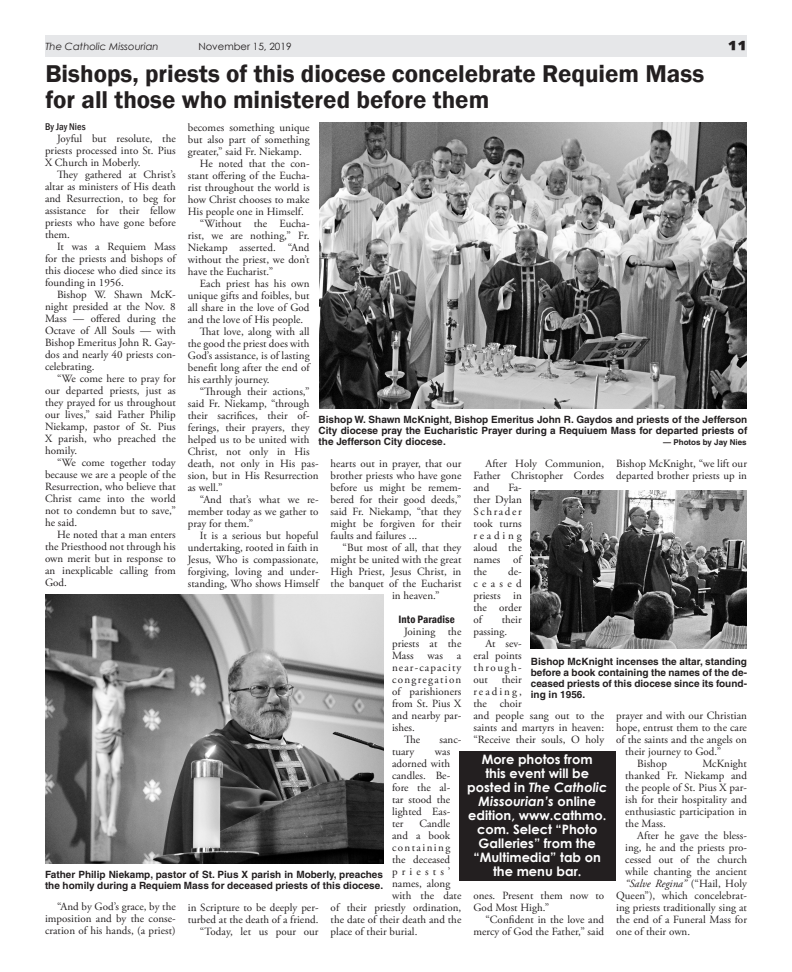
<style>
.page{position:relative;width:792px;height:972px;background:#fff}
.page>*{position:absolute;margin:0;border:0;box-sizing:border-box;transform-origin:0 0}
.Headline{font:600 25px "Franklin Gothic";color:#231f20}
.pull_quotes{font:700 13px/14px "Century Gothic";color:#fff;text-align:center}
.t1{font:13px "Facile Black SSK Bold";color:#231f20}
.Body_Text{font:11px/12px "Adobe Garamond Pro";letter-spacing:.005em;color:#231f20;text-align:justify}
.Body_Text-2{font:italic 11px "Adobe Garamond Pro";letter-spacing:.005em;color:#231f20}
.Subhead{font:600 condensed 11px "Franklin Gothic";letter-spacing:.005em;color:#231f20}
.Body_Text-3{font:11px "Adobe Garamond Pro";letter-spacing:.13em;color:#231f20}
.Body_Text-4{font:11px "Adobe Garamond Pro";letter-spacing:.38em;color:#231f20}
.Cutline{font:700 10px/11px "Helvetica";color:#231f20;text-align:justify}
.t2{font:italic 10px "Century Gothic";color:#231f20}
.t3{font:10px "Century Gothic";color:#231f20}
.Byline{font:500 condensed 10px "Franklin Gothic";letter-spacing:.005em;color:#231f20}
.Cutline-2{font:700 8px "Helvetica";color:#231f20}
.s1{font-style:italic}
.s2{font-style:normal}
</style>
<div class="page">
<div style="left:45px;top:35px;width:702px;height:22px;background:#e6e7e9"></div>
<div style="left:459px;top:751px;width:157px;height:130px;background:#231f20"></div>
<img style="left:319px;top:123px;width:428px;height:285px">
<img style="left:45px;top:594px;width:338px;height:269px">
<img style="left:531px;top:490px;width:216px;height:159px">
<p class="t2" style="left:45px;top:39px;width:115px">The Catholic Missourian</p>
<p class="t3" style="left:198px;top:39px;width:95px">November 15, 2019</p>
<p class="t1" style="left:727px;top:37px;width:21px">11</p>
<p class="Headline" style="left:45px;top:58px;width:660px">Bishops, priests of this diocese concelebrate Requiem Mass</p>
<p class="Headline" style="left:45px;top:84px;width:445px">for all those who ministered before them</p>
<p class="Body_Text" style="left:188px;top:122px;width:123px">becomes something unique but also part of something greater,” said Fr. Niekamp.</p>
<p class="Body_Text" style="left:188px;top:158px;width:123px;text-indent:12px">He noted that the con&shy;stant offering of the Eucha&shy;rist throughout the world is how Christ chooses to make His people one in Himself.</p>
<p class="Body_Text" style="left:188px;top:218px;width:123px;text-indent:12px">“Without the Eucha&shy;rist, we are nothing,” Fr.<br>Niekamp asserted. “And without the priest, we don’t have the Eucharist.”</p>
<p class="Body_Text" style="left:188px;top:278px;width:123px;text-indent:12px">Each priest has his own unique gifts and foibles, but all share in the love of God and the love of His people.</p>
<p class="Body_Text" style="left:188px;top:326px;width:123px;text-indent:12px">That love, along with all the good the priest does with God’s assistance, is of lasting benefit long after the end of his earthly journey.</p>
<p class="Body_Text" style="left:188px;top:386px;width:132px;text-align:left;text-indent:12px">“Through their actions,” said Fr. Niekamp, “through their sacrifices, their of&shy;ferings, their prayers, they helped us to be united with<br>Christ, not only in His death, not only in His pas&shy;sion, but in His Resurrection as well.”</p>
<p class="Body_Text" style="left:188px;top:494px;width:132px;text-indent:12px">“And that’s what we re&shy;member today as we gather to pray for them.”</p>
<p class="Body_Text" style="left:188px;top:530px;width:132px;text-indent:12px">It is a serious but hopeful undertaking, rooted in faith in Jesus, Who is compassionate, forgiving, loving and under&shy;standing, Who shows Himself</p>
<p class="Byline" style="left:45px;top:120px;width:42px">By Jay Nies</p>
<p class="Body_Text" style="left:45px;top:133px;width:132px;text-indent:12px">Joyful but resolute, the priests processed into St. Pius X Church in Moberly.</p>
<p class="Body_Text" style="left:45px;top:169px;width:132px;text-indent:12px">They gathered at Christ’s altar as ministers of His death and Resurrection, to beg for assistance for their fellow priests who have gone before them.</p>
<p class="Body_Text" style="left:45px;top:241px;width:132px;text-indent:12px">It was a Requiem Mass for the priests and bishops of this diocese who died since its founding in 1956.</p>
<p class="Body_Text" style="left:45px;top:289px;width:132px;text-indent:12px">Bishop W. Shawn McK&shy;night presided at the Nov. 8<br>Mass — offered during the Octave of All Souls — with Bishop Emeritus John R. Gay&shy;dos and nearly 40 priests con&shy;celebrating.</p>
<p class="Body_Text" style="left:45px;top:373px;width:132px;text-indent:12px">“We come here to pray for our departed priests, just as they prayed for us throughout our lives,” said Father Philip Niekamp, pastor of St. Pius X parish, who preached the homily.</p>
<p class="Body_Text" style="left:45px;top:457px;width:132px;text-indent:12px">“We come together today because we are a people of the Resurrection, who believe that Christ came into the world not to condemn but to save,” he said.</p>
<p class="Body_Text" style="left:45px;top:529px;width:132px;text-indent:12px">He noted that a man enters the Priesthood not through his own merit but in response to an inexplicable calling from God.</p>
<p class="Cutline" style="left:319px;top:413px;width:430px">Bishop W. Shawn McKnight, Bishop Emeritus John R. Gaydos and priests of the Jefferson City diocese pray the Eucharistic Prayer during a Requiuem Mass for departed priests of the Jefferson City diocese.</p>
<p class="Cutline-2" style="left:663px;top:437px;width:85px">— Photos by Jay Nies</p>
<p class="Body_Text" style="left:331px;top:458px;width:132px">hearts out in prayer, that our brother priests who have gone before us might be remem&shy;bered for their good deeds,” said Fr. Niekamp, “that they might be forgiven for their faults and failures ...</p>
<p class="Body_Text" style="left:343px;top:542px;width:120px">“But most of all, that they</p>
<p class="Body_Text" style="left:331px;top:554px;width:132px">might be united with the great</p>
<p class="Body_Text" style="left:331px;top:566px;width:132px">High Priest, Jesus Christ, in</p>
<p class="Body_Text" style="left:331px;top:578px;width:132px">the banquet of the Eucharist</p>
<p class="Body_Text" style="left:392px;top:590px;width:49px">in heaven.”</p>
<p class="Subhead" style="left:399px;top:612px;width:58px">Into Paradise</p>
<p class="Body_Text" style="left:392px;top:626px;width:71px;text-indent:12px">Joining the priests at the Mass</p>
<p class="Body_Text" style="left:473px;top:458px;width:132px;text-indent:12px">After Holy Communion, Father Christopher Cordes and</p>
<p class="Body_Text" style="left:616px;top:458px;width:132px">Bishop McKnight, “we lift our departed brother priests up in</p>
<p class="Body_Text" style="left:473px;top:482px;width:50px;text-indent:35px">Fa&shy;ther Dylan Schrader took turns reading aloud the names of the</p>
<p class="Body_Text" style="left:473px;top:566px;width:50px;text-indent:35px">de&shy;ceased priests in the order of</p>
<p class="Body_Text" style="left:473px;top:614px;width:50px;text-indent:28px">their passing.</p>
<p class="Body_Text" style="left:473px;top:638px;width:50px;text-indent:12px">At sev&shy;eral points through&shy;out</p>
<p class="Body_Text" style="left:392px;top:650px;width:71px;text-indent:65px">a near-capacity congregation of parishioners from St. Pius X and nearby par&shy;ishes.</p>
<p class="Body_Text" style="left:404px;top:734px;width:18px">The</p>
<p class="Body_Text" style="left:439px;top:734px;width:23px">sanc-</p>
<p class="Body_Text" style="left:392px;top:746px;width:24px">tuary</p>
<p class="Body_Text" style="left:428px;top:650px;width:17px">was</p>
<p class="Cutline" style="left:531px;top:656px;width:218px">Bishop McKnight incenses the altar, standing before a book containing the names of the de&shy;ceased priests of this diocese since its found&shy;ing in 1956.</p>
<p class="Body_Text" style="left:473px;top:674px;width:132px;text-align:left;text-indent:28px">their<br>reading,<br>the choir<br>and people sang out to the saints and martyrs in heaven: “Receive their souls, O holy</p>
<p class="Body_Text" style="left:616px;top:710px;width:132px">prayer and with our Christian</p>
<p class="Body_Text" style="left:616px;top:722px;width:132px">hope, entrust them to the care</p>
<p class="Body_Text" style="left:616px;top:734px;width:132px">of the saints and the angels on</p>
<p class="Body_Text" style="left:625px;top:746px;width:97px">their journey to God.”</p>
<p class="Body_Text" style="left:637px;top:758px;width:31px">Bishop</p>
<p class="Body_Text" style="left:392px;top:746px;width:60px;text-indent:43px">was adorned with candles. Be&shy;fore the al&shy;tar stood the lighted Eas&shy;ter</p>
<p class="pull_quotes" style="left:467px;top:752px;width:142px">More photos from<br>this event will be posted in <span class="s1">The Catholic<br>Missourian’s</span> online edition, www.cathmo. com. Select “Photo<br>Galleries” from the “Multimedia” tab on the menu bar.</p>
<p class="Body_Text" style="left:625px;top:758px;width:123px;text-indent:77px">McKnight thanked Fr. Niekamp and the people of St. Pius X par&shy;ish for their hospitality and enthusiastic participation in the Mass.</p>
<p class="Body_Text" style="left:637px;top:830px;width:111px">After he gave the bless-</p>
<p class="Body_Text" style="left:625px;top:842px;width:123px">ing, he and the priests pro-</p>
<p class="Body_Text" style="left:625px;top:854px;width:123px">cessed out of the church</p>
<p class="Body_Text" style="left:625px;top:866px;width:123px">while chanting the ancient</p>
<p class="Body_Text-2" style="left:625px;top:877px;width:123px">“Salve Regina” <span class="s2">(“Hail, Holy</span></p>
<p class="Body_Text" style="left:616px;top:890px;width:132px">Queen”), which concelebrat-</p>
<p class="Body_Text" style="left:616px;top:902px;width:132px">ing priests traditionally sing at</p>
<p class="Body_Text" style="left:616px;top:914px;width:132px">the end of a Funeral Mass for</p>
<p class="Body_Text" style="left:616px;top:926px;width:76px">one of their own.</p>
<p class="Body_Text" style="left:419px;top:818px;width:32px">Candle</p>
<p class="Body_Text" style="left:392px;top:830px;width:60px">and a book</p>
<p class="Body_Text-3" style="left:392px;top:841px;width:60px">containing</p>
<p class="Body_Text" style="left:392px;top:854px;width:60px">the deceased</p>
<p class="Body_Text-4" style="left:392px;top:865px;width:60px">priests’</p>
<p class="Body_Text" style="left:392px;top:878px;width:60px">names, along</p>
<p class="Body_Text" style="left:392px;top:890px;width:71px">with the date</p>
<p class="Body_Text" style="left:331px;top:902px;width:132px">of their priestly ordination,</p>
<p class="Body_Text" style="left:331px;top:914px;width:132px">the date of their death and the</p>
<p class="Body_Text" style="left:331px;top:926px;width:88px">place of their burial.</p>
<p class="Cutline" style="left:45px;top:869px;width:340px">Father Philip Niekamp, pastor of St. Pius X parish in Moberly, preaches the homily during a Requiem Mass for deceased priests of this diocese.</p>
<p class="Body_Text" style="left:473px;top:890px;width:132px">ones. Present them now to<br>God Most High.”</p>
<p class="Body_Text" style="left:473px;top:914px;width:132px;text-align:right">“Confident in the love and mercy of God the Father,” said</p>
<p class="Body_Text" style="left:45px;top:901px;width:132px;text-indent:12px">“And by God’s grace, by the imposition and by the conse&shy;cration of his hands, (a priest)</p>
<p class="Body_Text" style="left:188px;top:902px;width:132px">in Scripture to be deeply per&shy;turbed at the death of a friend.</p>
<p class="Body_Text" style="left:200px;top:926px;width:120px">“Today, let us pour our</p>
</div>
